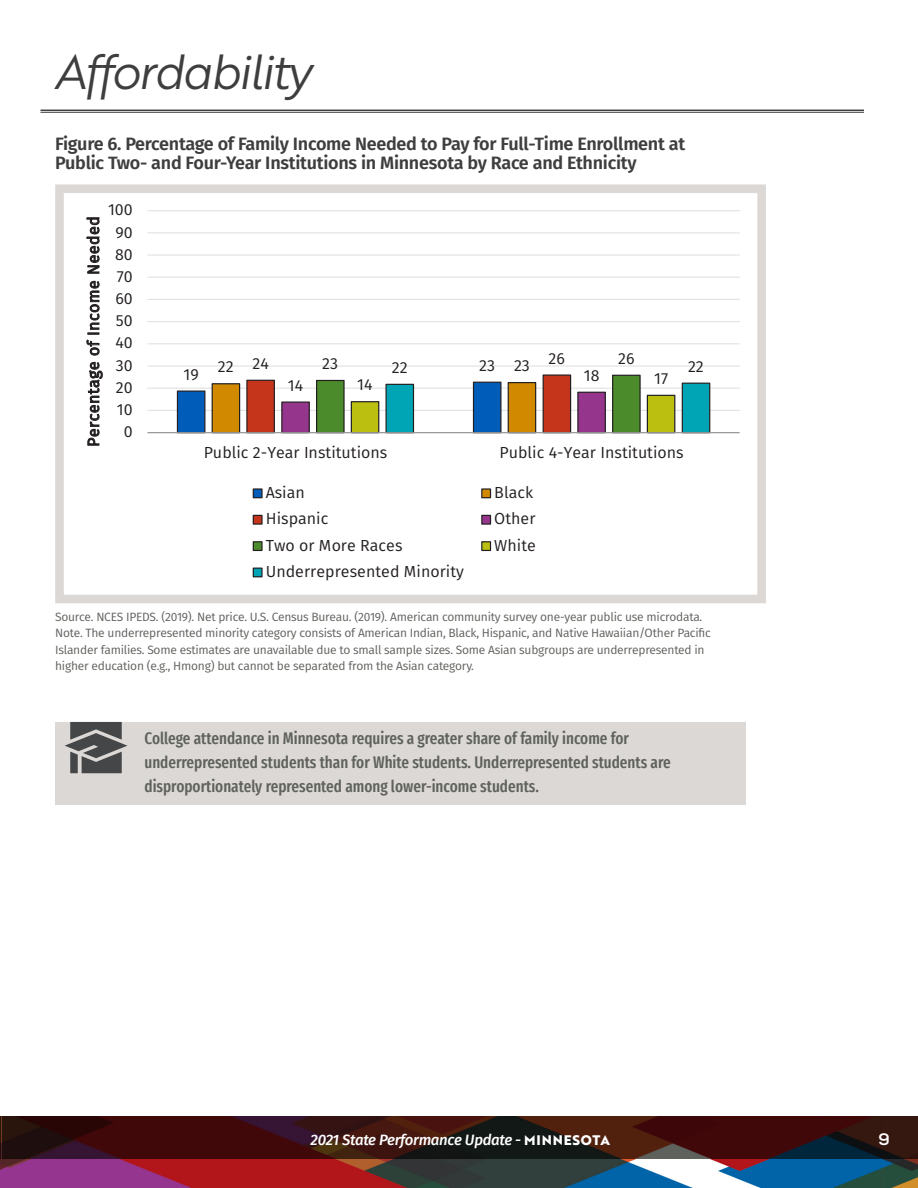
<style>
.page{position:relative;width:918px;height:1188px;background:#fff}
.page>*{position:absolute;margin:0;border:0;box-sizing:border-box;transform-origin:0 0}
.Heading_1{font:48px "Brother 1816 Book Italic";letter-spacing:-.05em;color:#3e3e3f}
.Figure_Heading{font:600 18px/18.8px "Fira Sans";letter-spacing:-.015em;color:#3e3e3f}
.Takeaway_Highlight{font:500 extra-condensed 16.5px/24px "Fira Sans";color:#5e615c}
.t1{font:800 16.5px "Nexa Slab";color:#fff}
.t2{font:16.05px "Fira Sans";letter-spacing:.005em;color:#231f20}
.t3{font:16.05px "Fira Sans";letter-spacing:.03em;color:#231f20}
.t4{font:italic 500 15px "Fira Sans";letter-spacing:-.02em;color:#fff}
.Figure_Heading-2{font:12px/16.5px "Fira Sans";letter-spacing:-.02em;color:#5e615c}
.s1{font-family:"Brother 1816 Extra";font-weight:700;font-style:normal;font-size:13.5px}
</style>
<div class="page">
<img style="left:0;top:1116px;width:918px;height:72px">
<svg style="left:2px;top:1116px;width:916px;height:43px;background:#361211"></svg>
<hr style="left:0;top:1116px;width:1px;height:43px;background:#5e615c">
<hr style="left:40px;top:110px;width:824px;height:1px;background:#3e3e3f">
<hr style="left:40px;top:112px;width:824px;height:1px;background:#3e3e3f">
<svg style="left:55px;top:184px;width:711px;height:420px"></svg>
<div style="left:55px;top:722px;width:690px;height:82px;background:#dcd8d5"></div>
<svg style="left:65px;top:722px;width:62px;height:51px"></svg>
<p class="Heading_1" style="left:54px;top:36px;width:259px">Affordability</p>
<p class="Figure_Heading" style="left:55px;top:133px;width:632px">Figure 6. Percentage of Family Income Needed to Pay for Full-Time Enrollment at<br>Public Two- and Four-Year Institutions in Minnesota by Race and Ethnicity</p>
<p class="t2" style="left:108px;top:198px;width:26px">100</p>
<p class="t3" style="left:81px;top:447px;width:232px;rotate:-90deg">Percentage of Income Needed</p>
<p class="t2" style="left:115px;top:220px;width:19px">90</p>
<p class="t2" style="left:115px;top:242px;width:19px">80</p>
<p class="t2" style="left:117px;top:264px;width:18px">70</p>
<p class="t2" style="left:115px;top:287px;width:19px">60</p>
<p class="t2" style="left:116px;top:309px;width:19px">50</p>
<p class="t2" style="left:115px;top:331px;width:19px">40</p>
<p class="t2" style="left:116px;top:353px;width:18px">30</p>
<p class="t2" style="left:116px;top:375px;width:18px">20</p>
<p class="t2" style="left:117px;top:398px;width:17px">10</p>
<p class="t2" style="left:124px;top:420px;width:10px">0</p>
<p class="t2" style="left:184px;top:362px;width:17px">19</p>
<p class="t2" style="left:549px;top:346px;width:18px">26</p>
<p class="t2" style="left:322px;top:352px;width:17px">23</p>
<p class="t2" style="left:618px;top:346px;width:18px">26</p>
<p class="t2" style="left:357px;top:373px;width:17px">14</p>
<p class="t2" style="left:218px;top:353px;width:52px">22 24</p>
<p class="t2" style="left:479px;top:353px;width:52px">23 23</p>
<p class="t2" style="left:392px;top:355px;width:17px">22</p>
<p class="t2" style="left:688px;top:354px;width:17px">22</p>
<p class="t2" style="left:584px;top:363px;width:17px">18</p>
<p class="t2" style="left:654px;top:366px;width:16px">17</p>
<p class="t2" style="left:288px;top:373px;width:17px">14</p>
<p class="t2" style="left:204px;top:440px;width:185px">Public 2-Year Institutions</p>
<p class="t2" style="left:499px;top:440px;width:186px">Public 4-Year Institutions</p>
<p class="t2" style="left:266px;top:480px;width:41px">Asian</p>
<p class="t2" style="left:494px;top:480px;width:40px">Black</p>
<p class="t2" style="left:266px;top:507px;width:64px">Hispanic</p>
<p class="t2" style="left:494px;top:507px;width:43px">Other</p>
<p class="t2" style="left:266px;top:533px;width:138px">Two or More Races</p>
<p class="t2" style="left:494px;top:533px;width:43px">White</p>
<p class="t2" style="left:266px;top:560px;width:200px">Underrepresented Minority</p>
<p class="Figure_Heading-2" style="left:55px;top:608px;width:657px">Source. NCES IPEDS. (2019). Net price. U.S. Census Bureau. (2019). American community survey one-year public use microdata.<br>Note. The underrepresented minority category consists of American Indian, Black, Hispanic, and Native Hawaiian/Other Pacific Islander families. Some estimates are unavailable due to small sample sizes. Some Asian subgroups are underrepresented in higher education (e.g., Hmong) but cannot be separated from the Asian category.</p>
<p class="Takeaway_Highlight" style="left:145px;top:725px;width:528px">College attendance in Minnesota requires a greater share of family income for underrepresented students than for White students. Underrepresented students are disproportionately represented among lower-income students.</p>
<p class="t4" style="left:311px;top:1128px;width:301px">2021 State Performance Update - <span class="s1">MINNESOTA</span></p>
<h3 class="t1" style="left:879px;top:1129px;width:13px">9</h3>
</div>
